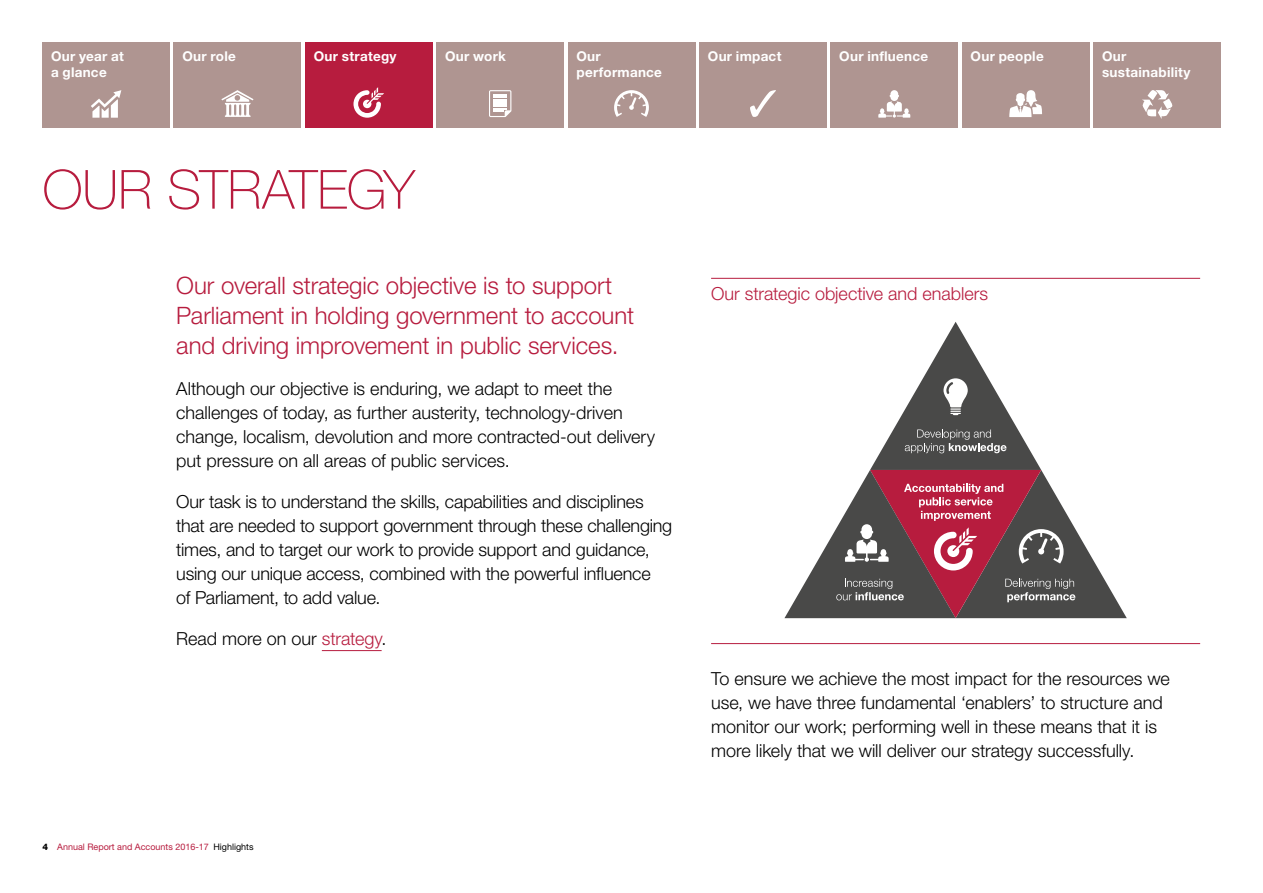
<style>
.page{position:relative;width:1263px;height:893px;background:#fff}
.page>*{position:absolute;margin:0;border:0;box-sizing:border-box;transform-origin:0 0}
.t1{font:100 54px "Helvetica Neue LT Std";letter-spacing:-.01em;color:#b71c3e}
.t2{font:300 24px/30px "Helvetica Neue LT Std";letter-spacing:-.005em;color:#b71c3e}
.t3{font:300 18px/24px "Helvetica Neue LT Std";letter-spacing:-.005em;color:#000}
.t4{font:300 18px "Helvetica Neue LT Std";color:#b71c3e}
.t5{font:700 13.5px/16.5px "Helvetica Neue LT Std";letter-spacing:.02em;color:#fff}
.t6{font:9px "Helvetica Neue LT Std";color:#b71c3e}
.s1{color:#b71c3e}
.s2{font-weight:800;color:#000}
.s3{color:#000}
</style>
<div class="page">
<div style="left:43px;top:43px;width:127px;height:85px;background:#af9591"></div>
<svg style="left:91px;top:90px;width:30px;height:28px"></svg>
<div style="left:174px;top:43px;width:127px;height:85px;background:#af9591"></div>
<svg style="left:221px;top:90px;width:33px;height:27px"></svg>
<div style="left:437px;top:43px;width:127px;height:85px;background:#af9591"></div>
<svg style="left:489px;top:90px;width:22px;height:27px"></svg>
<div style="left:568px;top:43px;width:127px;height:85px;background:#af9591"></div>
<svg style="left:614px;top:90px;width:35px;height:27px"></svg>
<div style="left:699px;top:43px;width:127px;height:85px;background:#af9591"></div>
<svg style="left:750px;top:90px;width:26px;height:27px"></svg>
<div style="left:831px;top:43px;width:127px;height:85px;background:#af9591"></div>
<svg style="left:878px;top:90px;width:32px;height:28px"></svg>
<div style="left:962px;top:43px;width:127px;height:85px;background:#af9591"></div>
<svg style="left:1009px;top:90px;width:33px;height:27px"></svg>
<div style="left:1093px;top:43px;width:127px;height:85px;background:#af9591"></div>
<svg style="left:1142px;top:90px;width:31px;height:29px"></svg>
<div style="left:305px;top:43px;width:127px;height:85px;background:#b71c3e"></div>
<svg style="left:353px;top:87px;width:31px;height:31px"></svg>
<hr style="left:322px;top:650px;width:60px;height:1px;background:#b71c3e">
<hr style="left:711px;top:278px;width:489px;height:1px;background:#b71c3e">
<hr style="left:711px;top:643px;width:489px;height:1px;background:#b71c3e">
<svg style="left:784px;top:322px;width:343px;height:296px"></svg>
<p class="t5" style="left:51px;top:47px;width:74px">Our year at a glance</p>
<p class="t5" style="left:182px;top:47px;width:55px">Our role</p>
<p class="t5" style="left:445px;top:47px;width:62px">Our work</p>
<p class="t5" style="left:576px;top:47px;width:87px">Our performance</p>
<p class="t5" style="left:708px;top:47px;width:75px">Our impact</p>
<p class="t5" style="left:839px;top:47px;width:90px">Our influence</p>
<p class="t5" style="left:971px;top:47px;width:75px">Our people</p>
<p class="t5" style="left:1102px;top:47px;width:90px">Our sustainability</p>
<p class="t5" style="left:314px;top:47px;width:84px">Our strategy</p>
<h1 class="t1" style="left:43px;top:159px;width:374px">OUR STRATEGY</h1>
<h2 class="t2" style="left:176px;top:269px;width:459px">Our overall strategic objective is to support<br>Parliament in holding government to account and driving improvement in public services.</h2>
<p class="t3" style="left:176px;top:376px;width:480px">Although our objective is enduring, we adapt to meet the challenges of today, as further austerity, technology-driven change, localism, devolution and more contracted-out delivery put pressure on all areas of public services.</p>
<p class="t3" style="left:176px;top:489px;width:498px">Our task is to understand the skills, capabilities and disciplines that are needed to support government through these challenging times, and to target our work to provide support and guidance, using our unique access, combined with the powerful influence<br>of Parliament, to add value.</p>
<p class="t3" style="left:176px;top:626px;width:212px">Read more on our <span class="s1">strategy</span>.</p>
<p class="t6" style="left:43px;top:842px;width:213px"><span class="s2">4</span> Annual Report and Accounts 2016-17 <span class="s3">Highlights</span></p>
<p class="t4" style="left:711px;top:282px;width:279px">Our strategic objective and enablers</p>
<p class="t3" style="left:711px;top:667px;width:460px">To ensure we achieve the most impact for the resources we use, we have three fundamental ‘enablers’ to structure and monitor our work; performing well in these means that it is more likely that we will deliver our strategy successfully.</p>
</div>
